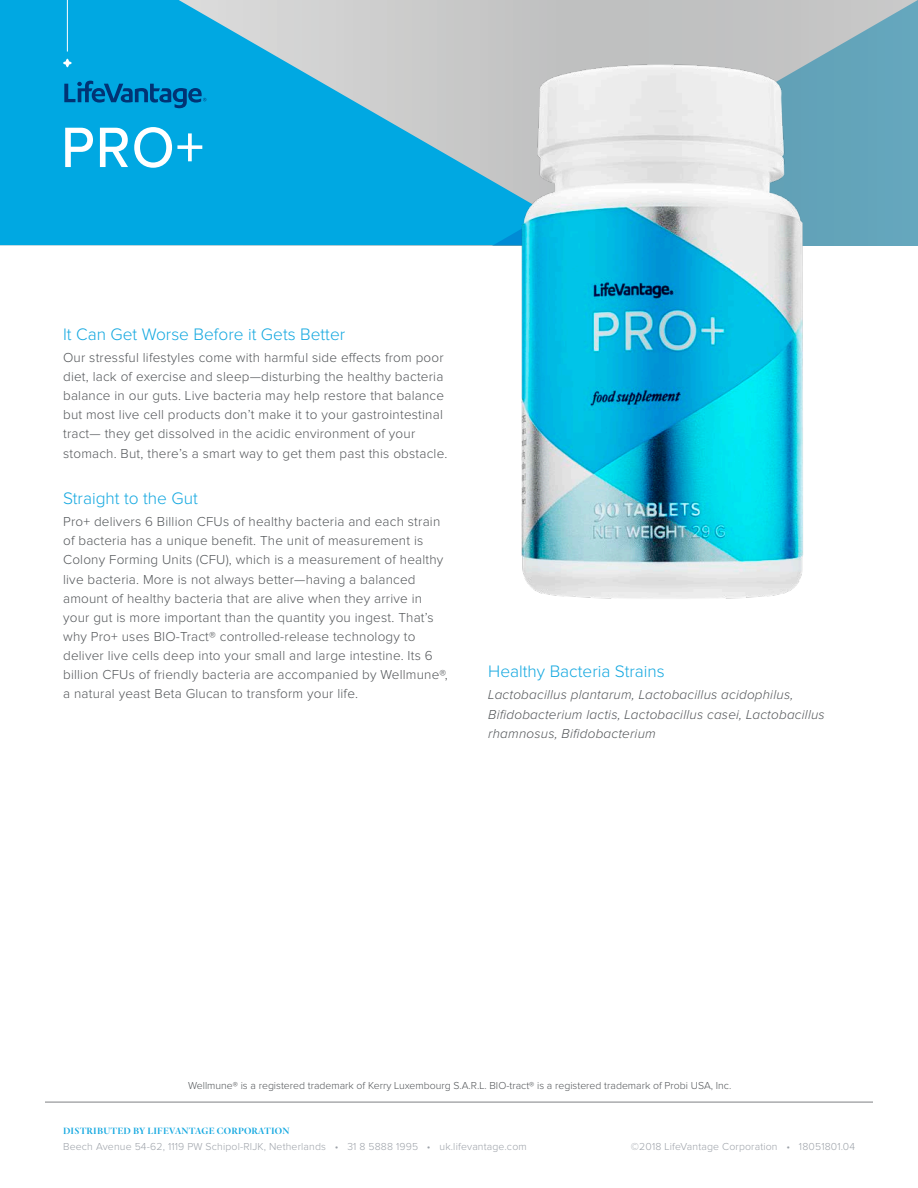
<style>
.page{position:relative;width:918px;height:1188px;background:#fff}
.page>*{position:absolute;margin:0;border:0;box-sizing:border-box;transform-origin:0 0}
.t1{font:300 17.25px "Proxima Nova";color:#14a8e0}
.Body_Copy{font:300 13.5px/19.2px "Proxima Nova";letter-spacing:.015em;color:#535659}
.H2_Blue{font:italic 300 13.5px/19.2px "Proxima Nova";letter-spacing:.015em;color:#535659}
.t2{font:300 10.5px "Proxima Nova";letter-spacing:.015em;color:#9da2a9}
.QUESTION{font:300 10.5px "Proxima Nova";color:#535659}
.t3{font:600 9.45px "Quarto";letter-spacing:.02em;color:#14a8e0}
</style>
<div class="page">
<hr style="left:45px;top:1102px;width:828px;height:1px;background:#535659">
<svg style="left:0;top:0;width:918px;height:245px;background:#4eb2d4"></svg>
<svg style="left:64px;top:81px;width:142px;height:27px;background:#0081bd"></svg>
<hr style="left:67px;top:0;width:1px;height:52px;background:#fff">
<svg style="left:63px;top:59px;width:9px;height:8px"></svg>
<svg style="left:65px;top:128px;width:28px;height:39px"></svg>
<svg style="left:100px;top:128px;width:28px;height:39px"></svg>
<svg style="left:134px;top:127px;width:68px;height:41px"></svg>
<img style="left:482px;top:65px;width:360px;height:534px">
<h1 class="t1" style="left:63px;top:326px;width:284px">It Can Get Worse Before it Gets Better</h1>
<p class="Body_Copy" style="left:63px;top:348px;width:386px">Our stressful lifestyles come with harmful side effects from poor diet, lack of exercise and sleep—disturbing the healthy bacteria balance in our guts. Live bacteria may help restore that balance but most live cell products don’t make it to your gastrointestinal tract— they get dissolved in the acidic environment of your stomach. But, there’s a smart way to get them past this obstacle.</p>
<h1 class="t1" style="left:63px;top:490px;width:136px">Straight to the Gut</h1>
<p class="Body_Copy" style="left:63px;top:513px;width:386px">Pro+ delivers 6 Billion CFUs of healthy bacteria and each strain of bacteria has a unique benefit. The unit of measurement is Colony Forming Units (CFU), which is a measurement of healthy live bacteria. More is not always better—having a balanced amount of healthy bacteria that are alive when they arrive in your gut is more important than the quantity you ingest. That’s why Pro+ uses BIO-Tract® controlled-release technology to deliver live cells deep into your small and large intestine. Its 6 billion CFUs of friendly bacteria are accompanied by Wellmune®, a natural yeast Beta Glucan to transform your life.</p>
<h1 class="t1" style="left:488px;top:664px;width:178px">Healthy Bacteria Strains</h1>
<p class="H2_Blue" style="left:488px;top:686px;width:338px">Lactobacillus plantarum, Lactobacillus acidophilus,<br>Bifidobacterium lactis, Lactobacillus casei, Lactobacillus rhamnosus, Bifidobacterium</p>
<p class="QUESTION" style="left:188px;top:1081px;width:545px">Wellmune® is a registered trademark of Kerry Luxembourg S.A.R.L. BIO-tract® is a registered trademark of Probi USA, Inc.</p>
<p class="t3" style="left:63px;top:1125px;width:228px">DISTRIBUTED BY LIFEVANTAGE CORPORATION</p>
<p class="t2" style="left:63px;top:1142px;width:465px">Beech Avenue 54-62, 1119 PW Schipol-RIJK, Netherlands • 31 8 5888 1995 • uk.lifevantage.com</p>
<p class="t2" style="left:631px;top:1142px;width:226px">©2018 LifeVantage Corporation • 18051801.04</p>
</div>
